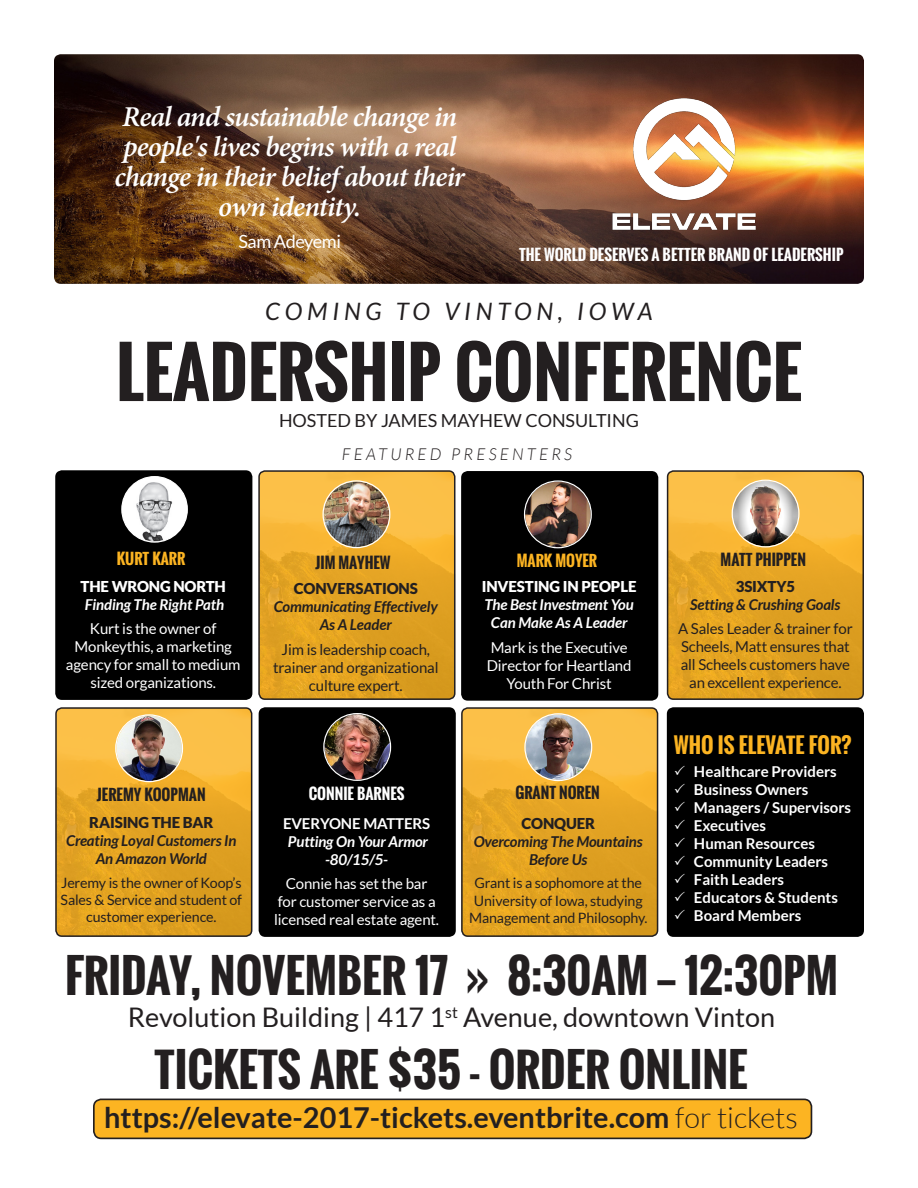
<style>
.page{position:relative;width:918px;height:1188px;background:#fff}
.page>*{position:absolute;margin:0;border:0;box-sizing:border-box;transform-origin:0 0}
.t1{font:700 67.5px "Oswald";color:#231f20}
.t2{font:700 45px "Oswald";color:#231f20}
.t3{font:italic 600 28.8px/30px "Minion Pro";letter-spacing:-.03em;color:#fff;text-align:center}
.t4{font:700 28.8px "Lato";color:#231f20}
.t5{font:27px "Lato";color:#231f20}
.t6{font:italic 24px "Lato";letter-spacing:.2em;color:#231f20}
.t7{font:700 21px "Oswald";color:#fcb422}
.t8{font:18.15px "Lato";letter-spacing:-.025em;color:#fff}
.t9{font:18px "Lato";color:#231f20}
.t10{font:italic 300 16.5px "Lato";letter-spacing:.2em;color:#231f20}
.t11{font:15px/18px "Lato";letter-spacing:-.01em;color:#fff;text-align:center}
.t12{font:700 15px "Lato";color:#fff}
.t13{font:15px/18px "Lato";letter-spacing:-.01em;color:#231f20;text-align:center}
.t14{font:italic 700 15px/18px "Lato";letter-spacing:-.01em;color:#231f20;text-align:center}
.t15{font:italic 700 15px/18px "Lato";letter-spacing:-.01em;color:#fff;text-align:center}
.t16{font:700 15px "Oswald";color:#fff}
.t17{font:700 15px "Oswald";color:#231f20}
.t18{font:900 15px "Lato";letter-spacing:-.01em;color:#fff}
.t19{font:900 15px "Lato";letter-spacing:-.01em;color:#231f20}
.t20{font:700 15px "Oswald";color:#fcb422}
.t21{font:14.25px/17.1px "Lato";letter-spacing:-.01em;color:#231f20;text-align:center}
.s1{font-weight:900;font-style:normal}
.s2{font-weight:300}
</style>
<div class="page">
<img style="left:58px;top:707px;width:194px;height:230px">
<div style="left:55px;top:707px;width:197px;height:230px;border:2px solid #231f20;border-radius:6px"></div>
<img style="left:461px;top:707px;width:197px;height:230px">
<div style="left:461px;top:707px;width:197px;height:230px;border:2px solid #231f20;border-radius:6px"></div>
<img style="left:667px;top:470px;width:197px;height:230px">
<div style="left:667px;top:470px;width:197px;height:230px;border:2px solid #231f20;border-radius:6px"></div>
<div style="left:94px;top:1099px;width:717px;height:39px;background:#fcb422;border-radius:7px"></div>
<div style="left:93px;top:1099px;width:719px;height:40px;border:2px solid #231f20;border-radius:7px"></div>
<img style="left:54px;top:54px;width:810px;height:230px">
<img style="left:595px;top:81px;width:173px;height:162px">
<img style="left:261px;top:470px;width:194px;height:230px">
<div style="left:258px;top:470px;width:197px;height:230px;border:2px solid #231f20;border-radius:6px"></div>
<img style="left:324px;top:482px;width:65px;height:65px;border-radius:33px">
<div style="left:323px;top:480px;width:67px;height:68px;border:1px solid #fff;border-radius:50%"></div>
<div style="left:55px;top:470px;width:197px;height:230px;background:#000;border-radius:7px"></div>
<div style="left:122px;top:477px;width:65px;height:65px;background:#fff;border-radius:50%"></div>
<img style="left:122px;top:482px;width:65px;height:59px">
<div style="left:121px;top:476px;width:67px;height:67px;border:1px solid #fff;border-radius:50%"></div>
<div style="left:461px;top:471px;width:197px;height:230px;background:#000;border-radius:7px"></div>
<div style="left:259px;top:707px;width:197px;height:230px;background:#000;border-radius:7px"></div>
<img style="left:733px;top:481px;width:65px;height:65px;border-radius:33px">
<div style="left:732px;top:480px;width:68px;height:68px;border:1px solid #fff;border-radius:50%"></div>
<img style="left:525px;top:482px;width:66px;height:65px;border-radius:33px">
<div style="left:524px;top:480px;width:68px;height:68px;border:1px solid #fff;border-radius:50%"></div>
<img style="left:324px;top:714px;width:66px;height:66px;border-radius:33px">
<div style="left:323px;top:713px;width:68px;height:68px;border:1px solid #fff;border-radius:50%"></div>
<img style="left:116px;top:716px;width:66px;height:65px;border-radius:33px">
<div style="left:115px;top:714px;width:68px;height:68px;border:1px solid #fff;border-radius:50%"></div>
<img style="left:526px;top:714px;width:65px;height:66px;border-radius:33px">
<div style="left:524px;top:713px;width:68px;height:68px;border:1px solid #fff;border-radius:50%"></div>
<div style="left:667px;top:707px;width:197px;height:230px;background:#000;border-radius:7px"></div>
<p class="t3" style="left:114px;top:102px;width:352px">Real and sustainable change in people's lives begins with a real change in their belief about their own identity.</p>
<p class="t8" style="left:238px;top:231px;width:104px">Sam Adeyemi</p>
<p class="t16" style="left:519px;top:243px;width:326px">THE WORLD DESERVES A BETTER BRAND OF LEADERSHIP</p>
<p class="t6" style="left:265px;top:298px;width:389px">COMING TO VINTON, IOWA</p>
<p class="t1" style="left:116px;top:321px;width:687px">LEADERSHIP CONFERENCE</p>
<p class="t9" style="left:279px;top:410px;width:361px">HOSTED BY JAMES MAYHEW CONSULTING</p>
<p class="t10" style="left:342px;top:445px;width:232px">FEATURED PRESENTERS</p>
<p class="t20" style="left:117px;top:547px;width:70px">KURT KARR</p>
<p class="t18" style="left:81px;top:577px;width:147px">THE WRONG NORTH</p>
<p class="t15" style="left:85px;top:595px;width:141px">Finding The Right Path</p>
<p class="t11" style="left:66px;top:620px;width:176px">Kurt is the owner of<br>Monkeythis, a marketing agency for small to medium sized organizations.</p>
<p class="t17" style="left:315px;top:552px;width:77px">JIM MAYHEW</p>
<p class="t17" style="left:721px;top:548px;width:87px">MATT PHIPPEN</p>
<p class="t14" style="left:274px;top:580px;width:166px"><span class="s1">CONVERSATIONS<br></span>Communicating Effectively<br>As A Leader</p>
<p class="t13" style="left:273px;top:640px;width:167px">Jim is leadership coach, trainer and organizational culture expert.</p>
<p class="t20" style="left:517px;top:549px;width:82px">MARK MOYER</p>
<p class="t19" style="left:736px;top:577px;width:61px">3SIXTY5</p>
<p class="t14" style="left:690px;top:595px;width:152px">Setting &amp; Crushing Goals</p>
<p class="t13" style="left:678px;top:620px;width:176px">A Sales Leader &amp; trainer for<br>Scheels, Matt ensures that all Scheels customers have an excellent experience.</p>
<p class="t18" style="left:482px;top:578px;width:156px">INVESTING IN PEOPLE</p>
<p class="t15" style="left:484px;top:596px;width:151px">The Best Investment You<br>Can Make As A Leader</p>
<p class="t11" style="left:487px;top:639px;width:146px">Mark is the Executive<br>Director for Heartland<br>Youth For Christ</p>
<p class="t17" style="left:97px;top:783px;width:110px">JEREMY KOOPMAN</p>
<p class="t19" style="left:89px;top:814px;width:126px">RAISING THE BAR</p>
<p class="t14" style="left:66px;top:832px;width:172px">Creating Loyal Customers In<br>An Amazon World</p>
<p class="t21" style="left:61px;top:874px;width:183px">Jeremy is the owner of Koop’s<br>Sales &amp; Service and student of customer experience.</p>
<p class="t16" style="left:309px;top:782px;width:97px">CONNIE BARNES</p>
<p class="t12" style="left:283px;top:815px;width:149px">EVERYONE MATTERS</p>
<p class="t15" style="left:288px;top:832px;width:142px">Putting On Your Armor -80/15/5-</p>
<p class="t11" style="left:274px;top:875px;width:167px">Connie has set the bar<br>for customer service as a licensed real estate agent.</p>
<p class="t17" style="left:515px;top:781px;width:86px">GRANT NOREN</p>
<p class="t19" style="left:521px;top:814px;width:75px">CONQUER</p>
<p class="t14" style="left:474px;top:832px;width:170px">Overcoming The Mountains<br>Before Us</p>
<p class="t21" style="left:469px;top:875px;width:180px">Grant is a sophomore at the<br>University of Iowa, studying<br>Management and Philosophy.</p>
<p class="t7" style="left:674px;top:730px;width:179px">WHO IS ELEVATE FOR?</p>
<p class="t12" style="left:674px;top:763px;width:164px">✓ Healthcare Providers</p>
<p class="t12" style="left:674px;top:781px;width:136px">✓ Business Owners</p>
<p class="t12" style="left:674px;top:799px;width:179px">✓ Managers / Supervisors</p>
<p class="t12" style="left:674px;top:817px;width:94px">✓ Executives</p>
<p class="t12" style="left:674px;top:835px;width:143px">✓ Human Resources</p>
<p class="t12" style="left:674px;top:853px;width:156px">✓ Community Leaders</p>
<p class="t12" style="left:674px;top:871px;width:112px">✓ Faith Leaders</p>
<p class="t12" style="left:674px;top:889px;width:166px">✓ Educators &amp; Students</p>
<p class="t12" style="left:674px;top:907px;width:129px">✓ Board Members</p>
<p class="t2" style="left:65px;top:942px;width:775px">FRIDAY, NOVEMBER 17 » 8:30AM — 12:30PM</p>
<p class="t5" style="left:128px;top:1002px;width:649px">Revolution Building | 417 1<sup>st</sup> Avenue, downtown Vinton</p>
<p class="t2" style="left:155px;top:1036px;width:594px">TICKETS ARE $35 - ORDER ONLINE</p>
<p class="t4" style="left:104px;top:1101px;width:695px">https://elevate-2017-tickets.eventbrite.com <span class="s2">for tickets</span></p>
</div>
